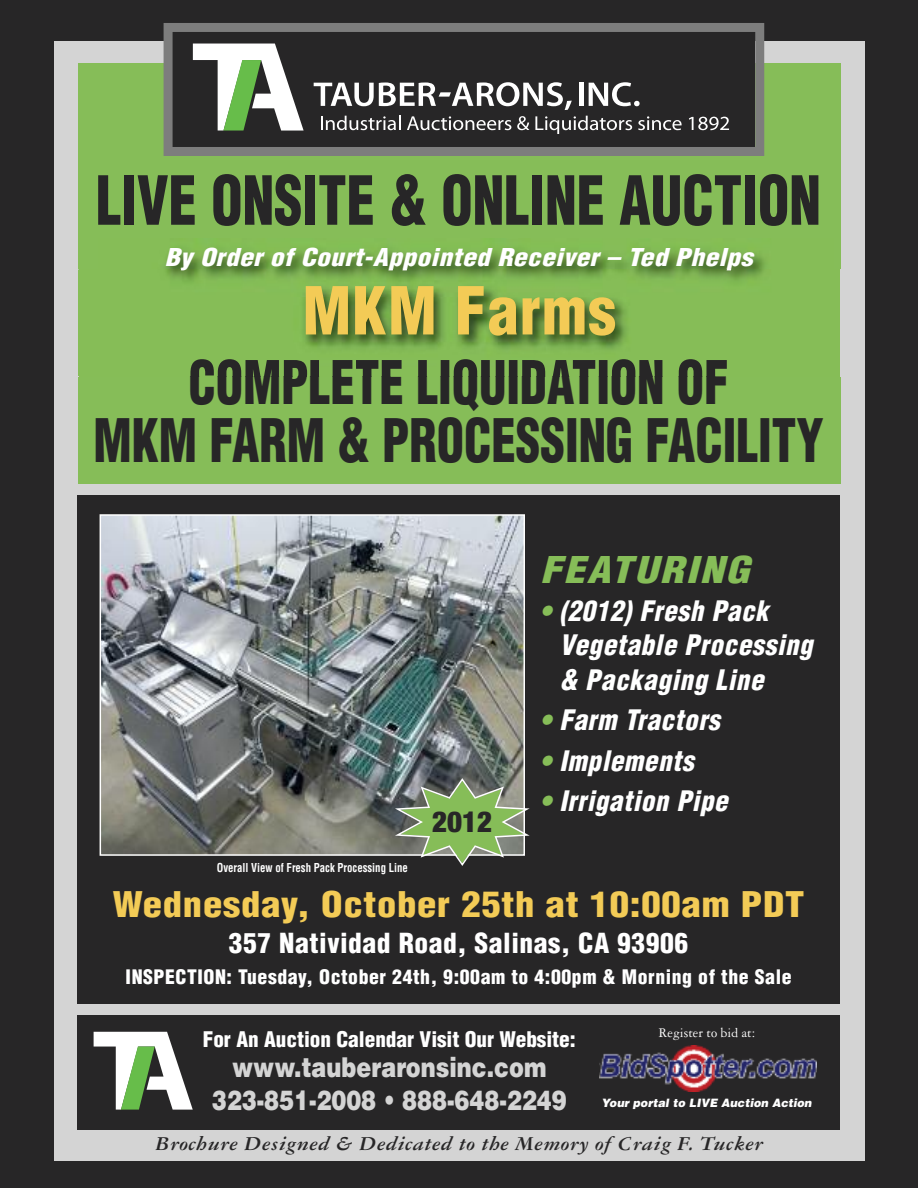
<style>
.page{position:relative;width:918px;height:1188px;background:#272627}
.page>*{position:absolute;margin:0;border:0;box-sizing:border-box;transform-origin:0 0}
.t1{font:900 condensed 66px "Helvetica";color:#272627;scale:.86 1}
.t2{font:900 condensed 64.5px "Helvetica";letter-spacing:.025em;color:#f3cb56;scale:.96 1}
.t3{font:900 condensed 58.5px/58.5px "Helvetica";color:#272627;text-align:center;scale:.84 1}
.t4{font:italic 900 condensed 36px "Helvetica";letter-spacing:.055em;color:#86bd58;scale:1.18 1}
.t5{font:900 condensed 34.5px "Helvetica";letter-spacing:.02em;color:#f3cb56;scale:1.12 1}
.t6{font:900 condensed 28.95px "Helvetica Neue";color:#272627}
.t7{font:italic 900 condensed 27.6px/34.5px "Helvetica";letter-spacing:.03em;color:#fff}
.t8{font:900 27.3px/33px "Helvetica";color:#d4d4d4;text-align:center;scale:.82 1}
.t9{font:900 condensed 27px "Helvetica";letter-spacing:.02em;color:#fff}
.t10{font:italic 900 condensed 24px "Helvetica";letter-spacing:.02em;color:#fff;scale:1.13 1}
.t11{font:italic 700 21px "Garamond Three";letter-spacing:.02em;color:#272627;scale:1.05 1}
.t12{font:900 condensed 21px "Helvetica";color:#fff}
.t13{font:900 condensed 19.5px "Helvetica";letter-spacing:.03em;color:#fff}
.t14{font:14.1px "Garamond Three";color:#fff}
.t15{font:700 condensed 12px "Helvetica";color:#fff;scale:.9 1}
.t16{font:italic 900 11.55px "Helvetica";letter-spacing:.005em;color:#fff;scale:.96 1}
.s1{color:#86bd58}
</style>
<div class="page">
<div style="left:54px;top:42px;width:810px;height:1119px;background:#d4d4d4"></div>
<div style="left:78px;top:63px;width:762px;height:426px;background:#86bd58"></div>
<div style="left:78px;top:492px;width:762px;height:637px;background:#272627"></div>
<div style="left:173px;top:32px;width:582px;height:115px;background:#272627"></div>
<svg style="left:193px;top:44px;width:111px;height:87px"></svg>
<svg style="left:321px;top:116px;width:79px;height:14px"></svg>
<svg style="left:407px;top:116px;width:104px;height:14px"></svg>
<svg style="left:517px;top:116px;width:12px;height:14px"></svg>
<svg style="left:535px;top:116px;width:97px;height:18px"></svg>
<svg style="left:638px;top:116px;width:44px;height:14px"></svg>
<svg style="left:689px;top:117px;width:40px;height:13px"></svg>
<svg style="left:314px;top:82px;width:258px;height:28px"></svg>
<div style="left:579px;top:83px;width:5px;height:23px;background:#fff"></div>
<svg style="left:589px;top:82px;width:51px;height:24px"></svg>
<div style="left:164px;top:23px;width:600px;height:133px;border:9px solid #7d7d7d"></div>
<div style="left:77px;top:1004px;width:766px;height:11px;background:#d4d4d4"></div>
<div style="left:77px;top:484px;width:766px;height:11px;background:#d4d4d4"></div>
<img style="left:165px;top:249px;width:600px;height:21px">
<img style="left:166px;top:270px;width:598px;height:79px">
<img style="left:190px;top:359px;width:537px;height:17px">
<img style="left:178px;top:270px;width:221px;height:1px">
<img style="left:103px;top:517px;width:419px;height:336px">
<div style="left:100px;top:514px;width:425px;height:342px;border:2px solid #fff"></div>
<svg style="left:94px;top:1032px;width:99px;height:78px"></svg>
<img style="left:600px;top:1045px;width:217px;height:46px">
<svg style="left:395px;top:778px;width:135px;height:88px;background:#7b9368"></svg>
<h1 class="t1" style="left:96px;top:175px;width:844px">LIVE ONSITE &amp; ONLINE AUCTION</h1>
<p class="t10" style="left:165px;top:248px;width:522px">By Order of Court-Appointed Receiver – Ted Phelps</p>
<h2 class="t2" style="left:303px;top:286px;width:328px">MKM Farms</h2>
<h3 class="t3" style="left:94px;top:358px;width:871px">COMPLETE LIQUIDATION OF<br>MKM FARM &amp; PROCESSING FACILITY</h3>
<p class="t15" style="left:217px;top:863px;width:214px">Overall View of Fresh Pack Processing Line</p>
<p class="t6" style="left:432px;top:811px;width:62px">2012</p>
<h3 class="t4" style="left:540px;top:556px;width:179px">FEATURING</h3>
<p class="t7" style="left:559px;top:596px;width:255px;text-indent:-19px"><span class="s1">•</span> (2012) Fresh Pack<br>Vegetable Processing &amp; Packaging Line</p>
<p class="t7" style="left:540px;top:705px;width:181px"><span class="s1">•</span> Farm Tractors</p>
<p class="t7" style="left:540px;top:746px;width:155px"><span class="s1">•</span> Implements</p>
<p class="t7" style="left:540px;top:786px;width:189px"><span class="s1">•</span> Irrigation Pipe</p>
<p class="t5" style="left:113px;top:891px;width:619px">Wednesday, October 25th at 10:00am PDT</p>
<p class="t9" style="left:229px;top:933px;width:461px">357 Natividad Road, Salinas, CA 93906</p>
<p class="t13" style="left:126px;top:969px;width:667px">INSPECTION: Tuesday, October 24th, 9:00am to 4:00pm &amp; Morning of the Sale</p>
<p class="t12" style="left:203px;top:1031px;width:375px">For An Auction Calendar Visit Our Website:</p>
<p class="t8" style="left:212px;top:1053px;width:434px">www.tauberaronsinc.com<br>323-851-2008 • 888-648-2249</p>
<p class="t14" style="left:658px;top:1028px;width:98px">Register to bid at:</p>
<p class="t16" style="left:602px;top:1099px;width:220px">Your portal to LIVE Auction Action</p>
<p class="t11" style="left:155px;top:1136px;width:580px">Brochure Designed &amp; Dedicated to the Memory of Craig F. Tucker</p>
</div>
